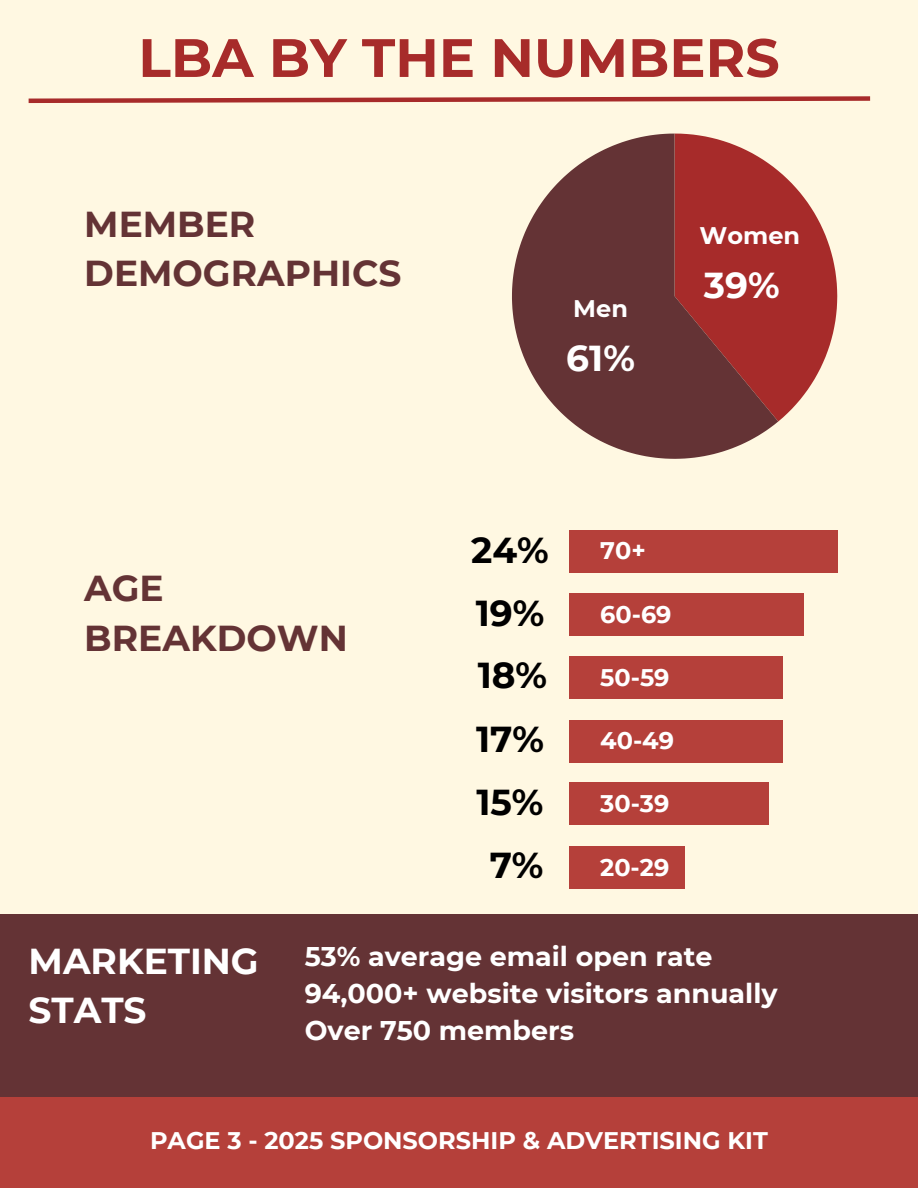
<style>
.page{position:relative;width:918px;height:1188px;background:#fff8e2}
.page>*{position:absolute;margin:0;border:0;box-sizing:border-box;transform-origin:0 0}
.t1{font:700 54px "Montserrat";color:#a72b2a}
.t2{font:700 36px/49.5px "Montserrat";color:#643335}
.t3{font:700 36px/49.5px "Montserrat";color:#fff}
.t4{font:700 36px "Montserrat";color:#000}
.t5{font:700 27px/37.2px "Montserrat";color:#fff}
.t6{font:700 24px "Montserrat";color:#fff}
</style>
<div class="page">
<div style="left:0;top:1096px;width:918px;height:92px;background:#b5403a"></div>
<svg style="left:28px;top:96px;width:843px;height:7px"></svg>
<svg style="left:778px;top:170px;width:59px;height:251px;fill:#a72b2a"></svg>
<svg style="left:512px;top:134px;width:266px;height:325px;fill:#643335"></svg>
<div style="left:569px;top:531px;width:268px;height:42px;background:#b5403a"></div>
<div style="left:569px;top:594px;width:235px;height:42px;background:#b5403a"></div>
<div style="left:569px;top:656px;width:214px;height:42px;background:#b5403a"></div>
<div style="left:569px;top:720px;width:214px;height:42px;background:#b5403a"></div>
<div style="left:569px;top:783px;width:200px;height:42px;background:#b5403a"></div>
<div style="left:569px;top:846px;width:116px;height:42px;background:#b5403a"></div>
<div style="left:0;top:914px;width:918px;height:182px;background:#643335"></div>
<p class="t1" style="left:138px;top:25px;width:643px">LBA BY THE NUMBERS</p>
<p class="t2" style="left:84px;top:199px;width:319px">MEMBER<br>DEMOGRAPHICS</p>
<p class="t2" style="left:84px;top:564px;width:265px">AGE<br>BREAKDOWN</p>
<p class="t6" style="left:573px;top:294px;width:56px">Men</p>
<h2 class="t3" style="left:566px;top:334px;width:70px">61%</h2>
<h2 class="t6" style="left:700px;top:220px;width:102px">Women</h2>
<h3 class="t3" style="left:704px;top:260px;width:77px">39%</h3>
<p class="t4" style="left:471px;top:528px;width:79px">24%</p>
<h3 class="t6" style="left:600px;top:535px;width:47px">70+</h3>
<p class="t4" style="left:476px;top:591px;width:70px">19%</p>
<h3 class="t6" style="left:600px;top:600px;width:73px">60-69</h3>
<h2 class="t4" style="left:478px;top:654px;width:71px">18%</h2>
<h3 class="t6" style="left:600px;top:662px;width:71px">50-59</h3>
<p class="t4" style="left:476px;top:717px;width:70px">17%</p>
<h3 class="t6" style="left:600px;top:726px;width:75px">40-49</h3>
<p class="t4" style="left:476px;top:780px;width:69px">15%</p>
<h3 class="t6" style="left:600px;top:789px;width:71px">30-39</h3>
<p class="t4" style="left:490px;top:844px;width:55px">7%</p>
<h3 class="t6" style="left:600px;top:852px;width:71px">20-29</h3>
<h3 class="t3" style="left:29px;top:936px;width:232px">MARKETING<br>STATS</h3>
<p class="t5" style="left:305px;top:937px;width:474px">53% average email open rate<br>94,000+ website visitors annually<br>Over 750 members</p>
<h1 class="t6" style="left:150px;top:1126px;width:619px">PAGE 3 - 2025 SPONSORSHIP &amp; ADVERTISING KIT</h1>
</div>
